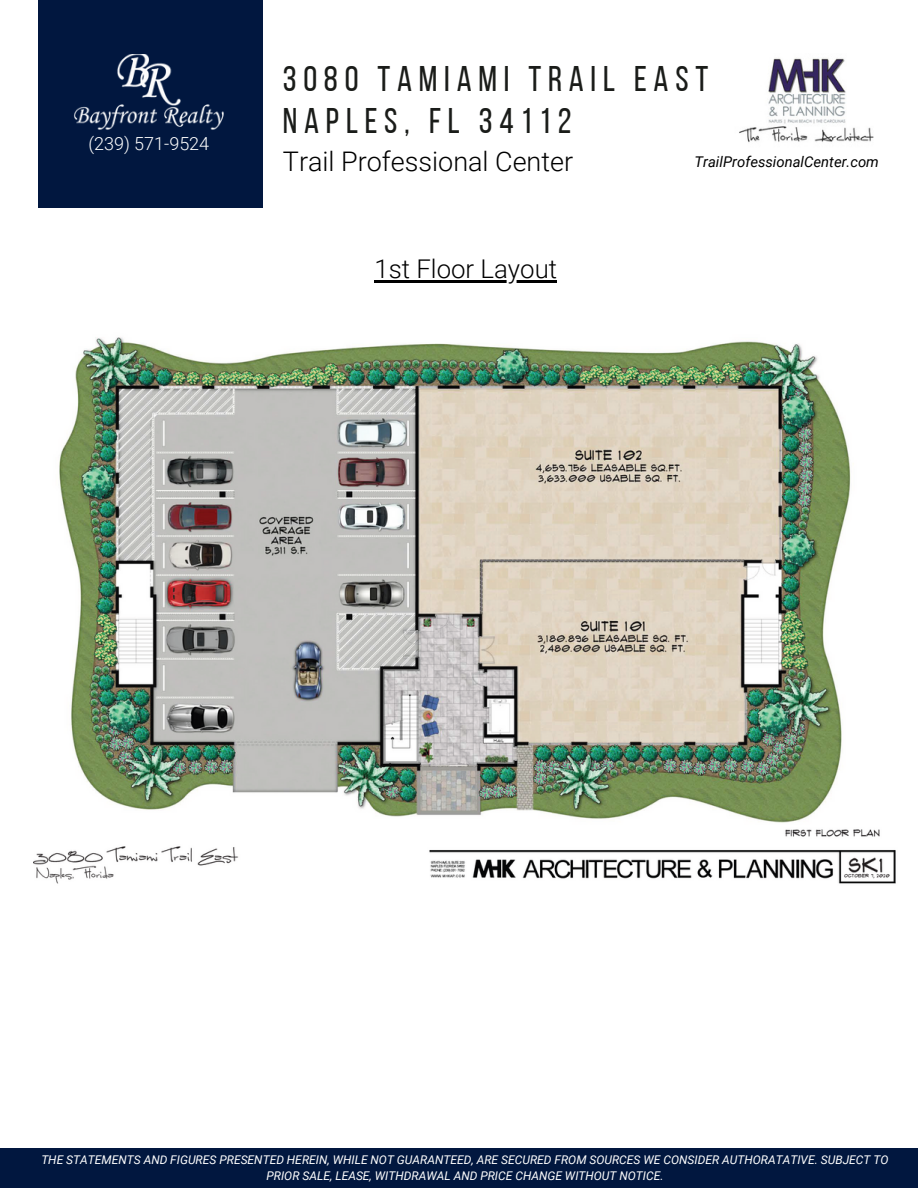
<style>
.page{position:relative;width:918px;height:1188px;background:#fff}
.page>*{position:absolute;margin:0;border:0;box-sizing:border-box;transform-origin:0 0}
.t1{font:35.55px/42.5px "Bebas Neue";letter-spacing:.19em;color:#1a1c19}
.t2{font:300 27px "Roboto";color:#000}
.t3{font:300 25.8px "Roboto";color:#000}
.t4{font:300 18px "Roboto";color:#fff}
.t5{font:italic 14.85px "Roboto";color:#000}
.t6{font:italic 12px/16px "Roboto";color:#fff;text-align:center}
</style>
<div class="page">
<div style="left:38px;top:0;width:225px;height:207px;background:#01173f"></div>
<img style="left:74px;top:55px;width:150px;height:75px">
<div style="left:0;top:1148px;width:918px;height:40px;background:#01173f"></div>
<img style="left:739px;top:58px;width:135px;height:85px">
<img style="left:33px;top:337px;width:863px;height:547px">
<hr style="left:375px;top:280px;width:182px;height:2px;background:#000">
<h1 class="t4" style="left:88px;top:133px;width:122px">(239) 571-9524</h1>
<h2 class="t1" style="left:283px;top:61px;width:427px">3080 TAMIAMI TRAIL EAST<br>NAPLES, FL 34112</h2>
<p class="t2" style="left:283px;top:146px;width:292px">Trail Professional Center</p>
<p class="t5" style="left:695px;top:154px;width:186px">TrailProfessionalCenter.com</p>
<h4 class="t3" style="left:375px;top:254px;width:184px">1st Floor Layout</h4>
<h2 class="t6" style="left:41px;top:1152px;width:849px">THE STATEMENTS AND FIGURES PRESENTED HEREIN, WHILE NOT GUARANTEED, ARE SECURED FROM SOURCES WE CONSIDER AUTHORATATIVE. SUBJECT TO<br>PRIOR SALE, LEASE, WITHDRAWAL AND PRICE CHANGE WITHOUT NOTICE.</h2>
</div>
